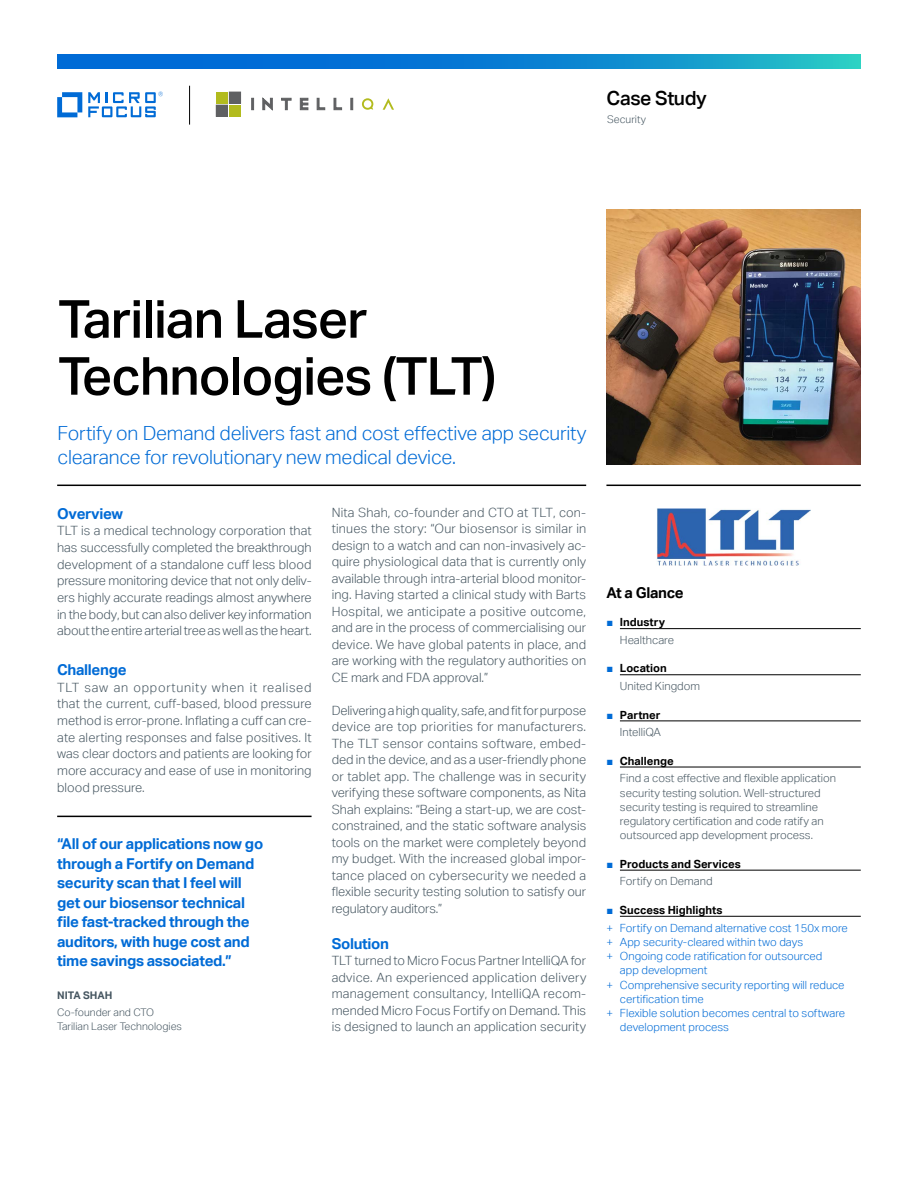
<style>
.page{position:relative;width:918px;height:1188px;background:#fff}
.page>*{position:absolute;margin:0;border:0;box-sizing:border-box;transform-origin:0 0}
.headline_35_38{font:500 52.5px/57px "Aktiv Grotesk";letter-spacing:-.02em;color:#000}
.intro1_13_16-light_b{font:300 19.5px/24px "Aktiv Grotesk";letter-spacing:-.01em;color:#006bd6}
.collateral_name_13_1{font:500 19.5px "Aktiv Grotesk";letter-spacing:-.02em;color:#000}
.pull_quote_10_13-blu{font:700 15px/19.5px "Aktiv Grotesk";letter-spacing:-.02em;color:#006bd6}
.subhead_10_13-blue{font:700 15px "Aktiv Grotesk";letter-spacing:-.02em;color:#006bd6}
.subhead_10_13{font:700 15px "Aktiv Grotesk";letter-spacing:-.02em;color:#000}
.body_8_5_11-grey{font:300 12.75px/16.5px "Aktiv Grotesk";color:#455560;text-align:justify}
.t1{font:300 11.25px/14.2px "Aktiv Grotesk";color:#006bd6}
.caption_7_5_9_5_inde{font:300 11.25px/14.2px "Aktiv Grotesk";color:#455560}
.t2{font:700 11.25px "Aktiv Grotesk";color:#000}
.quote_company_7_9_5{font:300 10.5px "Aktiv Grotesk";color:#455560}
.quote_title_7_11-gre{font:300 10.5px "Aktiv Grotesk";color:#455560}
.caption_7_9_5-grey{font:300 10.5px "Aktiv Grotesk";color:#455560}
.quote_name_caps_7_11{font:700 10.5px "Aktiv Grotesk";color:#455560}
.s1{font-family:"Arial";font-weight:400;color:#006bd6}
</style>
<div class="page">
<hr style="left:57px;top:485px;width:529px;height:1px;background:#000">
<hr style="left:606px;top:485px;width:255px;height:1px;background:#000">
<img style="left:606px;top:210px;width:255px;height:254px">
<hr style="left:620px;top:628px;width:241px;height:1px;background:#000">
<hr style="left:620px;top:675px;width:241px;height:1px;background:#000">
<hr style="left:620px;top:721px;width:241px;height:1px;background:#000">
<hr style="left:620px;top:767px;width:241px;height:1px;background:#000">
<hr style="left:620px;top:870px;width:241px;height:1px;background:#000">
<hr style="left:620px;top:916px;width:241px;height:1px;background:#000">
<img style="left:657px;top:509px;width:154px;height:56px">
<hr style="left:57px;top:816px;width:255px;height:1px;background:#000">
<hr style="left:189px;top:86px;width:1px;height:39px;background:#000">
<svg style="left:383px;top:98px;width:11px;height:12px"></svg>
<svg style="left:252px;top:98px;width:2px;height:12px"></svg>
<svg style="left:263px;top:98px;width:9px;height:12px"></svg>
<svg style="left:281px;top:98px;width:10px;height:12px"></svg>
<svg style="left:300px;top:98px;width:8px;height:12px"></svg>
<svg style="left:317px;top:98px;width:8px;height:12px"></svg>
<svg style="left:334px;top:98px;width:8px;height:12px"></svg>
<svg style="left:351px;top:98px;width:2px;height:12px"></svg>
<div style="left:216px;top:105px;width:11px;height:11px;background:#5f6062"></div>
<div style="left:216px;top:105px;width:12px;height:11px;border:1px solid #5f6062"></div>
<div style="left:229px;top:105px;width:12px;height:11px;background:#b2bb1e"></div>
<div style="left:216px;top:92px;width:11px;height:11px;background:#b2bb1e"></div>
<div style="left:229px;top:92px;width:12px;height:11px;background:#5f6062"></div>
<svg style="left:362px;top:98px;width:11px;height:12px"></svg>
<svg style="left:57px;top:92px;width:25px;height:25px"></svg>
<svg style="left:88px;top:92px;width:75px;height:25px"></svg>
<svg style="left:57px;top:54px;width:804px;height:15px;background:#0b84d1"></svg>
<p class="collateral_name_13_1" style="left:607px;top:86px;width:102px">Case Study</p>
<p class="caption_7_9_5-grey" style="left:607px;top:113px;width:40px">Security</p>
<p class="headline_35_38" style="left:58px;top:290px;width:440px">Tarilian Laser<br>Technologies (TLT)</p>
<p class="intro1_13_16-light_b" style="left:57px;top:421px;width:531px">Fortify on Demand delivers fast and cost effective app security clearance for revolutionary new medical device.</p>
<p class="subhead_10_13-blue" style="left:57px;top:504px;width:67px">Overview</p>
<p class="body_8_5_11-grey" style="left:57px;top:522px;width:256px">TLT is a medical technology corporation that has successfully completed the breakthrough development of a standalone cuff less blood pressure monitoring device that not only deliv&shy;ers highly accurate readings almost anywhere in the body, but can also deliver key information about the entire arterial tree as well as the heart.</p>
<p class="subhead_10_13-blue" style="left:57px;top:660px;width:71px">Challenge</p>
<p class="body_8_5_11-grey" style="left:57px;top:679px;width:256px">TLT saw an opportunity when it realised that the current, cuff-based, blood pressure method is error-prone. Inflating a cuff can cre&shy;ate alerting responses and false positives. It was clear doctors and patients are looking for more accuracy and ease of use in monitoring blood pressure.</p>
<p class="pull_quote_10_13-blu" style="left:57px;top:834px;width:208px">“All of our applications now go through a Fortify on Demand security scan that I feel will get our biosensor technical file fast-tracked through the auditors, with huge cost and time savings associated.”</p>
<p class="quote_name_caps_7_11" style="left:57px;top:989px;width:57px">NITA SHAH</p>
<p class="quote_title_7_11-gre" style="left:57px;top:1006px;width:98px">Co-founder and CTO</p>
<p class="quote_company_7_9_5" style="left:57px;top:1020px;width:126px">Tarilian Laser Technologies</p>
<p class="body_8_5_11-grey" style="left:332px;top:504px;width:256px">Nita Shah, co-founder and CTO at TLT, con&shy;tinues the story: “Our biosensor is similar in design to a watch and can non-invasively ac&shy;quire physiological data that is currently only available through intra-arterial blood monitor&shy;ing. Having started a clinical study with Barts Hospital, we anticipate a positive outcome, and are in the process of commercialising our device. We have global patents in place, and are working with the regulatory authorities on CE mark and FDA approval.”</p>
<p class="body_8_5_11-grey" style="left:332px;top:702px;width:256px">Delivering a high quality, safe, and fit for purpose device are top priorities for manufacturers.<br>The TLT sensor contains software, embed&shy;ded in the device, and as a user-friendly phone or tablet app. The challenge was in security verifying these software components, as Nita Shah explains: “Being a start-up, we are cost&shy;constrained, and the static software analysis tools on the market were completely beyond my budget. With the increased global impor&shy;tance placed on cybersecurity we needed a flexible security testing solution to satisfy our regulatory auditors.”</p>
<p class="subhead_10_13-blue" style="left:332px;top:934px;width:59px">Solution</p>
<p class="body_8_5_11-grey" style="left:332px;top:953px;width:256px">TLT turned to Micro Focus Partner IntelliQA for advice. An experienced application delivery management consultancy, IntelliQA recom&shy;mended Micro Focus Fortify on Demand. This is designed to launch an application security</p>
<p class="subhead_10_13" style="left:606px;top:583px;width:79px">At a Glance</p>
<p class="t2" style="left:606px;top:615px;width:60px"><span class="s1">■</span> Industry</p>
<p class="caption_7_5_9_5_inde" style="left:620px;top:633px;width:56px">Healthcare</p>
<p class="t2" style="left:606px;top:661px;width:62px"><span class="s1">■</span> Location</p>
<p class="caption_7_5_9_5_inde" style="left:620px;top:679px;width:82px">United Kingdom</p>
<p class="t2" style="left:606px;top:708px;width:56px"><span class="s1">■</span> Partner</p>
<p class="caption_7_5_9_5_inde" style="left:620px;top:725px;width:43px">IntelliQA</p>
<p class="t2" style="left:606px;top:754px;width:69px"><span class="s1">■</span> Challenge</p>
<p class="caption_7_5_9_5_inde" style="left:620px;top:771px;width:218px">Find a cost effective and flexible application security testing solution. Well-structured security testing is required to streamline regulatory certification and code ratify an outsourced app development process.</p>
<p class="t2" style="left:606px;top:857px;width:136px"><span class="s1">■</span> Products and Services</p>
<p class="caption_7_5_9_5_inde" style="left:620px;top:874px;width:94px">Fortify on Demand</p>
<p class="t2" style="left:606px;top:903px;width:118px"><span class="s1">■</span> Success Highlights</p>
<p class="t1" style="left:606px;top:920px;width:243px">+ Fortify on Demand alternative cost 150x more</p>
<p class="t1" style="left:606px;top:935px;width:198px">+ App security-cleared within two days</p>
<p class="t1" style="left:620px;top:949px;width:204px;text-indent:-14px">+ Ongoing code ratification for outsourced app development</p>
<p class="t1" style="left:620px;top:977px;width:226px;text-indent:-14px">+ Comprehensive security reporting will reduce certification time</p>
<p class="t1" style="left:620px;top:1006px;width:227px;text-indent:-14px">+ Flexible solution becomes central to software development process</p>
</div>
